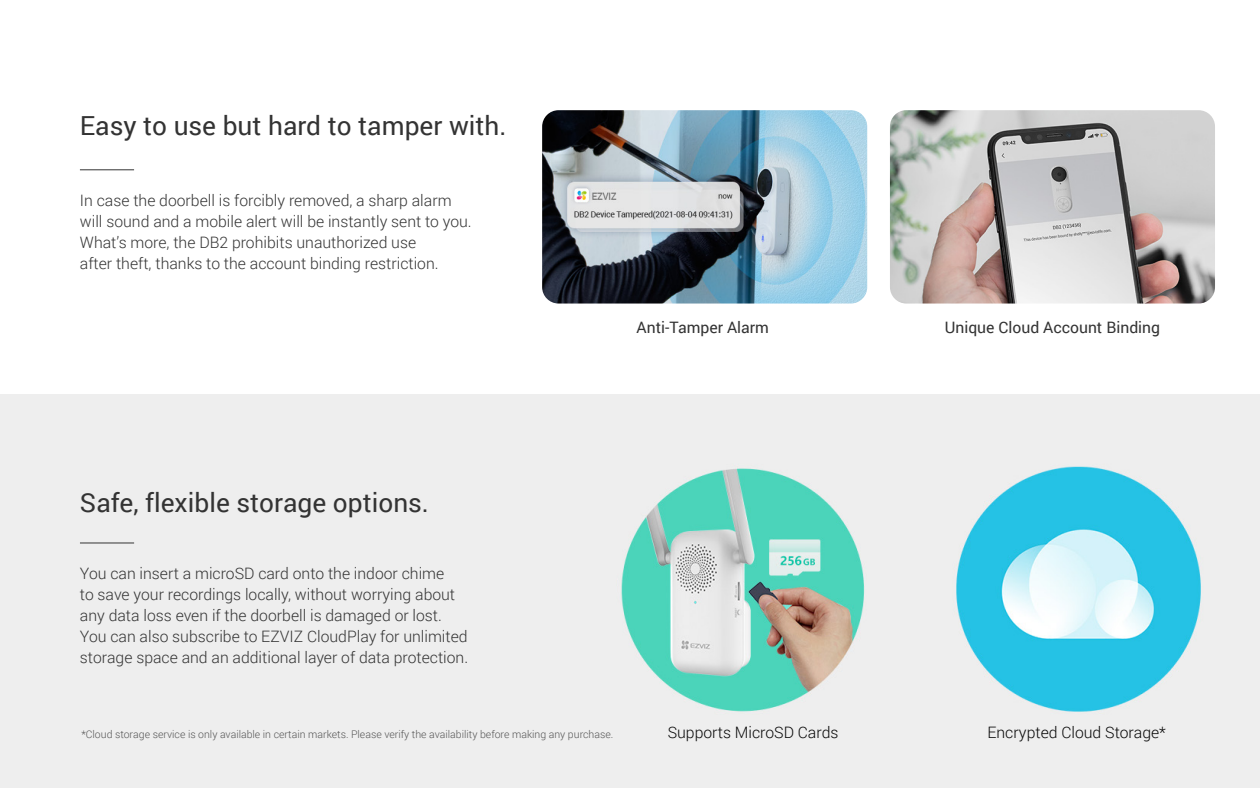
<style>
.page{position:relative;width:1260px;height:788px;background:#fff}
.page>*{position:absolute;margin:0;border:0;box-sizing:border-box;transform-origin:0 0}
.t1{font:26.25px "Roboto";color:#333}
.t2{font:300 15.75px/21px "Roboto";color:#333}
.t3{font:300 15.75px "Roboto";color:#070707}
.t4{font:15.75px "Roboto";color:#333}
.t5{font:300 10.5px "Roboto";color:#555}
</style>
<div class="page">
<hr style="left:80px;top:169px;width:54px;height:1px;background:#333">
<img style="left:542px;top:110px;width:325px;height:193px">
<img style="left:890px;top:110px;width:325px;height:193px">
<div style="left:0;top:394px;width:1260px;height:394px;background:#eee"></div>
<hr style="left:80px;top:542px;width:54px;height:1px;background:#333">
<img style="left:621px;top:466px;width:580px;height:246px">
<h1 class="t1" style="left:80px;top:107px;width:428px">Easy to use but hard to tamper with.</h1>
<p class="t2" style="left:80px;top:189px;width:393px">In case the doorbell is forcibly removed, a sharp alarm will sound and a mobile alert will be instantly sent to you.<br>What’s more, the DB2 prohibits unauthorized use<br>after theft, thanks to the account binding restriction.</p>
<h1 class="t1" style="left:80px;top:484px;width:351px">Safe, flexible storage options.</h1>
<p class="t2" style="left:80px;top:562px;width:390px">You can insert a microSD card onto the indoor chime<br>to save your recordings locally, without worrying about any data loss even if the doorbell is damaged or lost.<br>You can also subscribe to EZVIZ CloudPlay for unlimited storage space and an additional layer of data protection.</p>
<p class="t4" style="left:637px;top:316px;width:134px">Anti-Tamper Alarm</p>
<p class="t4" style="left:945px;top:316px;width:217px">Unique Cloud Account Binding</p>
<p class="t5" style="left:81px;top:726px;width:533px">*Cloud storage service is only available in certain markets. Please verify the availability before making any purchase.</p>
<p class="t3" style="left:668px;top:721px;width:172px">Supports MicroSD Cards</p>
<p class="t3" style="left:987px;top:721px;width:180px">Encrypted Cloud Storage*</p>
</div>
